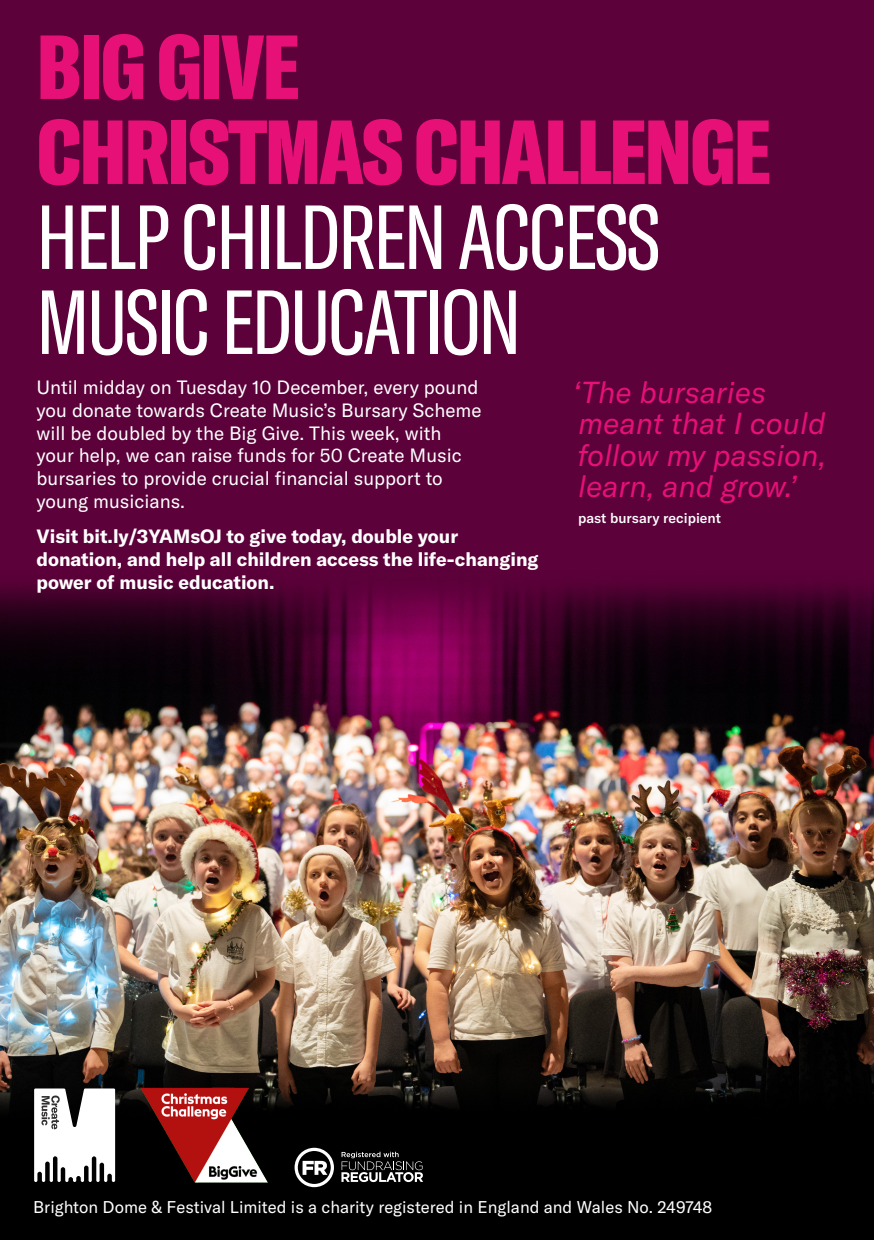
<style>
.page{position:relative;width:874px;height:1240px;background:#5c013a}
.page>*{position:absolute;margin:0;border:0;box-sizing:border-box;transform-origin:0 0}
.t1{font:89.4px/85px "GT America Cm Rg";letter-spacing:-.025em;color:#fff}
.t2{font:italic 30px/31.5px "GT America";color:#e61077}
.t3{font:19px/22.8px "GT America";color:#fff}
.t4{font:700 19px/22.8px "GT America";color:#fff}
.t5{font:16.8px "GT America";color:#fff}
.t6{font:500 14px "GT America";color:#fff}
.s1{font-family:"GT America Cm Bl";color:#e61077}
</style>
<div class="page">
<img style="left:0;top:586px;width:874px;height:654px">
<img style="left:127px;top:1064px;width:163px;height:142px">
<svg style="left:34px;top:1088px;width:81px;height:94px;background:#d1d1d1"></svg>
<svg style="left:295px;top:1148px;width:39px;height:39px;background:#636363"></svg>
<svg style="left:341px;top:1152px;width:82px;height:30px;background:#464646"></svg>
<p class="t1" style="left:36px;top:26px;width:736px"><span class="s1">BIG GIVE<br>CHRISTMAS CHALLENGE<br></span>HELP CHILDREN ACCESS<br>MUSIC EDUCATION</p>
<p class="t3" style="left:36px;top:376px;width:447px">Until midday on Tuesday 10 December, every pound you donate towards Create Music’s Bursary Scheme will be doubled by the Big Give. This week, with your help, we can raise funds for 50 Create Music bursaries to provide crucial financial support to young musicians.</p>
<p class="t2" style="left:573px;top:376px;width:255px">‘The bursaries meant that I could follow my passion, learn, and grow.’</p>
<p class="t6" style="left:578px;top:509px;width:144px">past bursary recipient</p>
<p class="t4" style="left:36px;top:525px;width:504px">Visit bit.ly/3YAMsOJ to give today, double your donation, and help all children access the life-changing power of music education.</p>
<p class="t5" style="left:33px;top:1197px;width:681px">Brighton Dome &amp; Festival Limited is a charity registered in England and Wales No. 249748</p>
</div>
